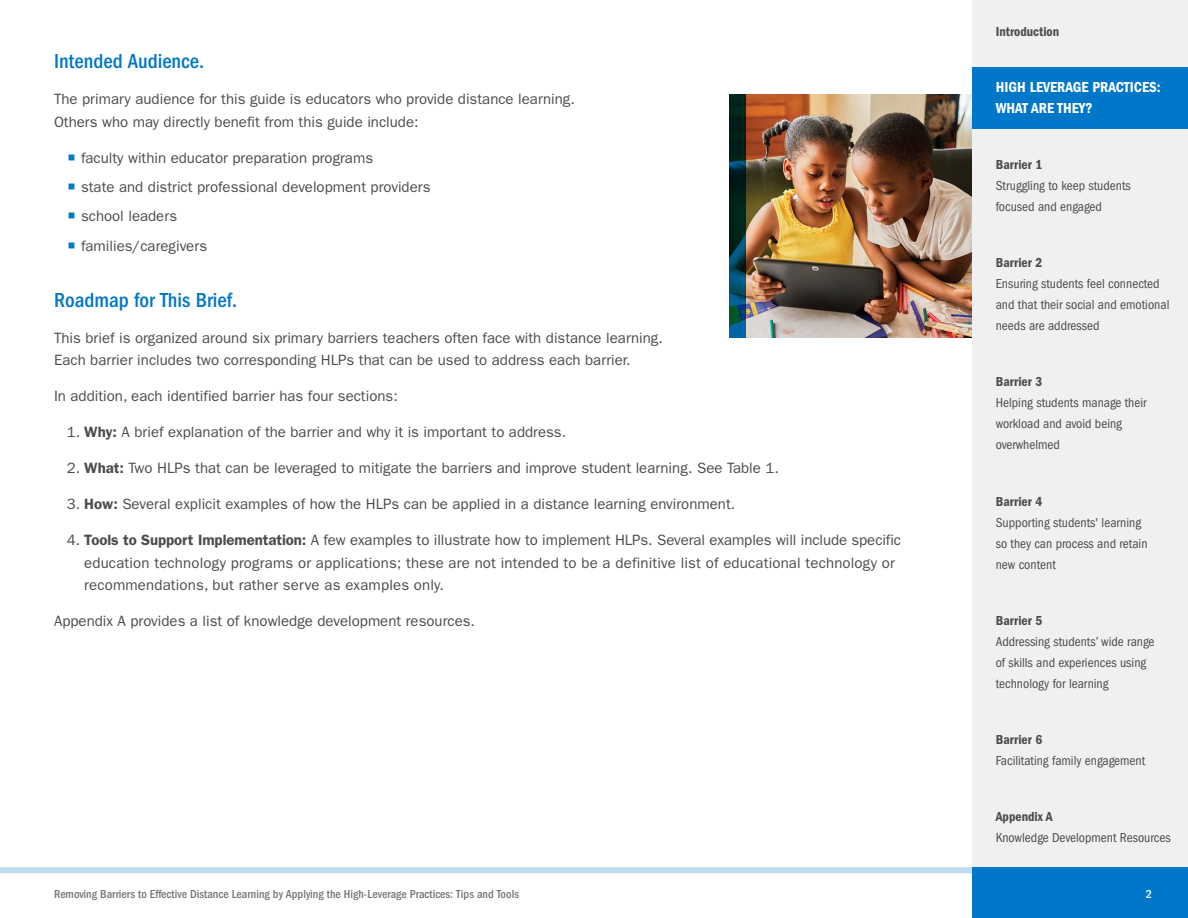
<style>
.page{position:relative;width:1188px;height:918px;background:#fff}
.page>*{position:absolute;margin:0;border:0;box-sizing:border-box;transform-origin:0 0}
.t1{font:500 condensed 21px "ITC Franklin Gothic Std";color:#0077c8}
.t2{font:15px/22.5px "ITC Franklin Gothic Std";color:#4b4c4d}
.t3{font:15px/21px "ITC Franklin Gothic Std Dm Cd";color:#fff}
.t4{font:condensed 13.5px/21px "ITC Franklin Gothic Std";color:#4b4c4d}
.t5{font:13.5px "ITC Franklin Gothic Std Dm Cd";color:#4b4c4d}
.t6{font:500 condensed 12px "ITC Franklin Gothic Std";color:#787378}
.t7{font:500 condensed 12px "ITC Franklin Gothic Std";color:#fff}
.s1{font-weight:600}
</style>
<div class="page">
<div style="left:972px;top:0;width:216px;height:918px;background:#eff0f1"></div>
<div style="left:0;top:867px;width:1188px;height:6px;background:#bfddf1"></div>
<div style="left:972px;top:67px;width:216px;height:61px;background:#0077c8"></div>
<div style="left:972px;top:867px;width:216px;height:51px;background:#0077c8"></div>
<img style="left:745px;top:94px;width:227px;height:243px">
<svg style="left:729px;top:94px;width:16px;height:243px"></svg>
<h3 class="t1" style="left:54px;top:50px;width:147px">Intended Audience</h3>
<p class="t2" style="left:54px;top:88px;width:523px">The primary audience for this guide is educators who provide distance learning.<br>Others who may directly benefit from this guide include:</p>
<p class="t2" style="left:81px;top:147px;width:294px">faculty within educator preparation programs</p>
<p class="t2" style="left:81px;top:176px;width:351px">state and district professional development providers</p>
<p class="t2" style="left:81px;top:205px;width:98px">school leaders</p>
<p class="t2" style="left:81px;top:234px;width:128px">families/caregivers</p>
<h3 class="t1" style="left:54px;top:288px;width:180px">Roadmap for This Brief</h3>
<p class="t2" style="left:54px;top:327px;width:611px">This brief is organized around six primary barriers teachers often face with distance learning.<br>Each barrier includes two corresponding HLPs that can be used to address each barrier.</p>
<p class="t2" style="left:54px;top:385px;width:345px">In addition, each identified barrier has four sections:</p>
<p class="t2" style="left:67px;top:421px;width:501px">1. <span class="s1">Why:</span> A brief explanation of the barrier and why it is important to address.</p>
<p class="t2" style="left:67px;top:457px;width:714px">2. <span class="s1">What:</span> Two HLPs that can be leveraged to mitigate the barriers and improve student learning. See Table 1.</p>
<p class="t2" style="left:67px;top:493px;width:670px">3. <span class="s1">How:</span> Several explicit examples of how the HLPs can be applied in a distance learning environment.</p>
<p class="t2" style="left:84px;top:529px;width:818px;text-indent:-17px">4. <span class="s1">Tools to Support Implementation:</span> A few examples to illustrate how to implement HLPs. Several examples will include specific education technology programs or applications; these are not intended to be a definitive list of educational technology or recommendations, but rather serve as examples only.</p>
<p class="t2" style="left:54px;top:610px;width:423px">Appendix A provides a list of knowledge development resources.</p>
<p class="t6" style="left:54px;top:887px;width:467px">Removing Barriers to Effective Distance Learning by Applying the High-Leverage Practices: Tips and Tools</p>
<p class="t5" style="left:996px;top:24px;width:65px">Introduction</p>
<p class="t3" style="left:996px;top:77px;width:166px">HIGH LEVERAGE PRACTICES:<br>WHAT ARE THEY?</p>
<p class="t5" style="left:996px;top:157px;width:48px">Barrier 1</p>
<p class="t4" style="left:996px;top:175px;width:137px">Struggling to keep students focused and engaged</p>
<p class="t5" style="left:996px;top:255px;width:48px">Barrier 2</p>
<p class="t4" style="left:996px;top:274px;width:175px">Ensuring students feel connected and that their social and emotional needs are addressed</p>
<p class="t5" style="left:996px;top:374px;width:48px">Barrier 3</p>
<p class="t4" style="left:996px;top:393px;width:152px">Helping students manage their workload and avoid being overwhelmed</p>
<p class="t5" style="left:996px;top:493px;width:48px">Barrier 4</p>
<p class="t4" style="left:996px;top:512px;width:153px">Supporting students' learning so they can process and retain new content</p>
<p class="t5" style="left:996px;top:613px;width:48px">Barrier 5</p>
<p class="t4" style="left:996px;top:631px;width:160px">Addressing students’ wide range of skills and experiences using technology for learning</p>
<p class="t5" style="left:996px;top:732px;width:48px">Barrier 6</p>
<p class="t4" style="left:996px;top:750px;width:151px">Facilitating family engagement</p>
<p class="t5" style="left:996px;top:809px;width:58px">Appendix A</p>
<p class="t4" style="left:996px;top:827px;width:176px">Knowledge Development Resources</p>
<p class="t7" style="left:1146px;top:887px;width:8px">2</p>
</div>
